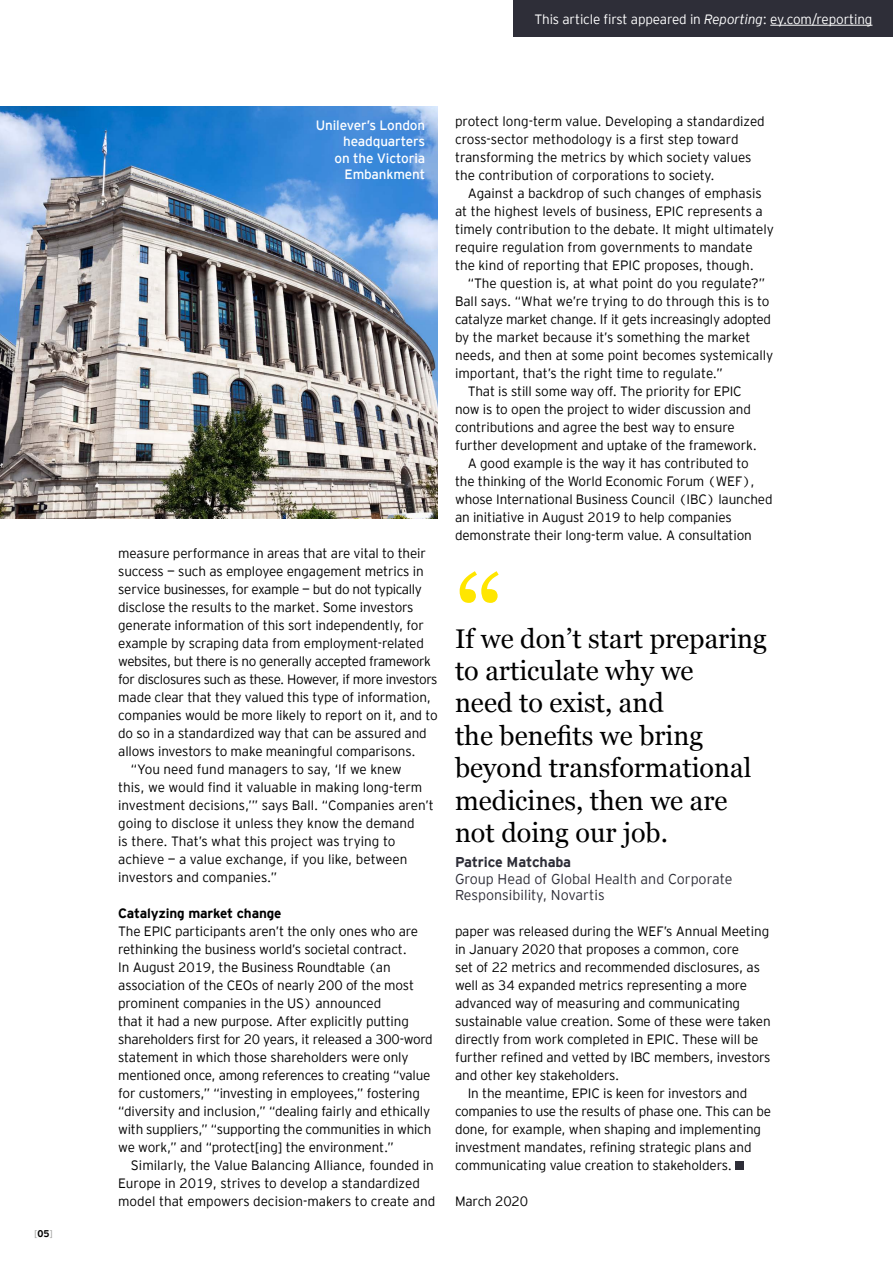
<style>
.page{position:relative;width:893px;height:1263px;background:#fff}
.page>*{position:absolute;margin:0;border:0;box-sizing:border-box;transform-origin:0 0}
.t1{font:120px "Georgia";color:#ffe600}
.t2{font:27px/32.4px "Georgia";color:#000}
.t3{font:300 14.25px/16.5px "EY Interstate";color:#2e2e38}
.t4{font:700 14.25px "EY Interstate";letter-spacing:-.01em;color:#2e2e38}
.t5{font:300 13.5px/18px "EY Interstate";letter-spacing:-.01em;color:#000}
.t6{font:300 13.5px "EY Interstate";letter-spacing:-.03em;color:#000}
.t7{font:300 13.5px "EY Interstate";letter-spacing:-.01em;color:#fff}
.t8{font:13.5px/16.5px "EY Interstate";letter-spacing:-.01em;color:#fff;text-align:right}
.t9{font:700 13.5px "EY Interstate";letter-spacing:-.01em;color:#000}
.t10{font:300 9.75px "EY Interstate";color:#9d9d9c}
.s1{font-weight:700;color:#000}
.s2{font-style:italic}
</style>
<div class="page">
<div style="left:735px;top:1161px;width:9px;height:9px;background:#2e2e38"></div>
<img style="left:0;top:106px;width:438px;height:413px">
<div style="left:513px;top:0;width:380px;height:36px;background:#2e2e38"></div>
<hr style="left:770px;top:25px;width:102px;height:1px;background:#fff">
<p class="t10" style="left:34px;top:1226px;width:20px">[<span class="s1">05</span>]</p>
<p class="t7" style="left:534px;top:9px;width:339px">This article first appeared in <span class="s2">Reporting</span>: ey.com/reporting</p>
<p class="t8" style="left:316px;top:116px;width:111px">Unilever’s London headquarters<br>on the Victoria<br>Embankment</p>
<p class="t5" style="left:118px;top:543px;width:309px">measure performance in areas that are vital to their</p>
<p class="t5" style="left:118px;top:561px;width:307px">success — such as employee engagement metrics in</p>
<p class="t6" style="left:118px;top:580px;width:305px">service businesses, for example — but do not typically</p>
<p class="t5" style="left:118px;top:597px;width:297px">disclose the results to the market. Some investors</p>
<p class="t5" style="left:118px;top:615px;width:307px">generate information of this sort independently, for</p>
<p class="t5" style="left:118px;top:633px;width:307px">example by scraping data from employment-related</p>
<p class="t6" style="left:118px;top:652px;width:314px">websites, but there is no generally accepted framework</p>
<p class="t6" style="left:118px;top:670px;width:321px">for disclosures such as these. However, if more investors</p>
<p class="t5" style="left:118px;top:687px;width:314px">made clear that they valued this type of information,</p>
<p class="t5" style="left:118px;top:705px;width:321px">companies would be more likely to report on it, and to</p>
<p class="t5" style="left:118px;top:723px;width:310px">do so in a standardized way that can be assured and</p>
<p class="t5" style="left:118px;top:741px;width:299px">allows investors to make meaningful comparisons.</p>
<p class="t5" style="left:131px;top:759px;width:272px">“You need fund managers to say, ‘If we knew</p>
<p class="t5" style="left:118px;top:777px;width:306px">this, we would find it valuable in making long-term</p>
<p class="t5" style="left:118px;top:795px;width:317px">investment decisions,’” says Ball. “Companies aren’t</p>
<p class="t5" style="left:118px;top:813px;width:298px">going to disclose it unless they know the demand</p>
<p class="t5" style="left:118px;top:831px;width:279px">is there. That’s what this project was trying to</p>
<p class="t5" style="left:118px;top:849px;width:291px">achieve — a value exchange, if you like, between</p>
<p class="t5" style="left:118px;top:867px;width:160px">investors and companies.”</p>
<p class="t9" style="left:118px;top:903px;width:165px">Catalyzing market change</p>
<p class="t5" style="left:118px;top:921px;width:316px">The EPIC participants aren’t the only ones who are rethinking the business world’s societal contract.<br>In August 2019, the Business Roundtable (an association of the CEOs of nearly 200 of the most prominent companies in the US) announced<br>that it had a new purpose. After explicitly putting shareholders first for 20 years, it released a 300-word statement in which those shareholders were only mentioned once, among references to creating “value for customers,” “investing in employees,” fostering “diversity and inclusion,” “dealing fairly and ethically with suppliers,” “supporting the communities in which we work,” and “protect[ing] the environment.”</p>
<p class="t5" style="left:118px;top:1155px;width:319px;text-indent:13px">Similarly, the Value Balancing Alliance, founded in<br>Europe in 2019, strives to develop a standardized model that empowers decision-makers to create and</p>
<p class="t5" style="left:455px;top:111px;width:311px">protect long-term value. Developing a standardized cross-sector methodology is a first step toward transforming the metrics by which society values the contribution of corporations to society.</p>
<p class="t5" style="left:455px;top:183px;width:321px;text-indent:13px">Against a backdrop of such changes of emphasis at the highest levels of business, EPIC represents a timely contribution to the debate. It might ultimately require regulation from governments to mandate the kind of reporting that EPIC proposes, though.</p>
<p class="t5" style="left:468px;top:273px;width:299px">“The question is, at what point do you regulate?”</p>
<p class="t5" style="left:455px;top:291px;width:316px">Ball says. “What we’re trying to do through this is to</p>
<p class="t5" style="left:455px;top:309px;width:318px">catalyze market change. If it gets increasingly adopted</p>
<p class="t5" style="left:455px;top:327px;width:297px">by the market because it’s something the market</p>
<p class="t5" style="left:455px;top:345px;width:320px">needs, and then at some point becomes systemically</p>
<p class="t5" style="left:455px;top:363px;width:269px">important, that’s the right time to regulate.”</p>
<p class="t5" style="left:468px;top:381px;width:275px">That is still some way off. The priority for EPIC</p>
<p class="t5" style="left:455px;top:399px;width:297px">now is to open the project to wider discussion and</p>
<p class="t5" style="left:455px;top:417px;width:281px">contributions and agree the best way to ensure</p>
<p class="t5" style="left:455px;top:435px;width:303px">further development and uptake of the framework.</p>
<p class="t5" style="left:468px;top:453px;width:283px">A good example is the way it has contributed to</p>
<p class="t5" style="left:455px;top:471px;width:301px">the thinking of the World Economic Forum (WEF),</p>
<p class="t5" style="left:455px;top:489px;width:319px">whose International Business Council (IBC) launched</p>
<p class="t5" style="left:455px;top:507px;width:278px">an initiative in August 2019 to help companies</p>
<p class="t5" style="left:455px;top:525px;width:298px">demonstrate their long-term value. A consultation</p>
<h1 class="t1" style="left:455px;top:532px;width:51px">“</h1>
<h2 class="t2" style="left:455px;top:621px;width:313px">If we don’t start preparing to articulate why we<br>need to exist, and<br>the benefits we bring beyond transformational medicines, then we are not doing our job.</h2>
<p class="t4" style="left:455px;top:852px;width:118px">Patrice Matchaba</p>
<p class="t3" style="left:455px;top:869px;width:279px">Group Head of Global Health and Corporate<br>Responsibility, Novartis</p>
<p class="t5" style="left:455px;top:921px;width:316px">paper was released during the WEF’s Annual Meeting</p>
<p class="t5" style="left:455px;top:939px;width:285px">in January 2020 that proposes a common, core</p>
<p class="t5" style="left:455px;top:957px;width:307px">set of 22 metrics and recommended disclosures, as</p>
<p class="t5" style="left:455px;top:975px;width:294px">well as 34 expanded metrics representing a more</p>
<p class="t5" style="left:455px;top:993px;width:287px">advanced way of measuring and communicating</p>
<p class="t5" style="left:455px;top:1011px;width:317px">sustainable value creation. Some of these were taken</p>
<p class="t5" style="left:455px;top:1029px;width:305px">directly from work completed in EPIC. These will be</p>
<p class="t5" style="left:455px;top:1047px;width:317px">further refined and vetted by IBC members, investors</p>
<p class="t5" style="left:455px;top:1065px;width:166px">and other key stakeholders.</p>
<p class="t5" style="left:468px;top:1083px;width:281px">In the meantime, EPIC is keen for investors and</p>
<p class="t5" style="left:455px;top:1101px;width:317px">companies to use the results of phase one. This can be</p>
<p class="t5" style="left:455px;top:1119px;width:308px">done, for example, when shaping and implementing</p>
<p class="t5" style="left:455px;top:1137px;width:298px">investment mandates, refining strategic plans and</p>
<p class="t5" style="left:455px;top:1155px;width:279px">communicating value creation to stakeholders.</p>
<p class="t5" style="left:455px;top:1191px;width:75px">March 2020</p>
</div>
